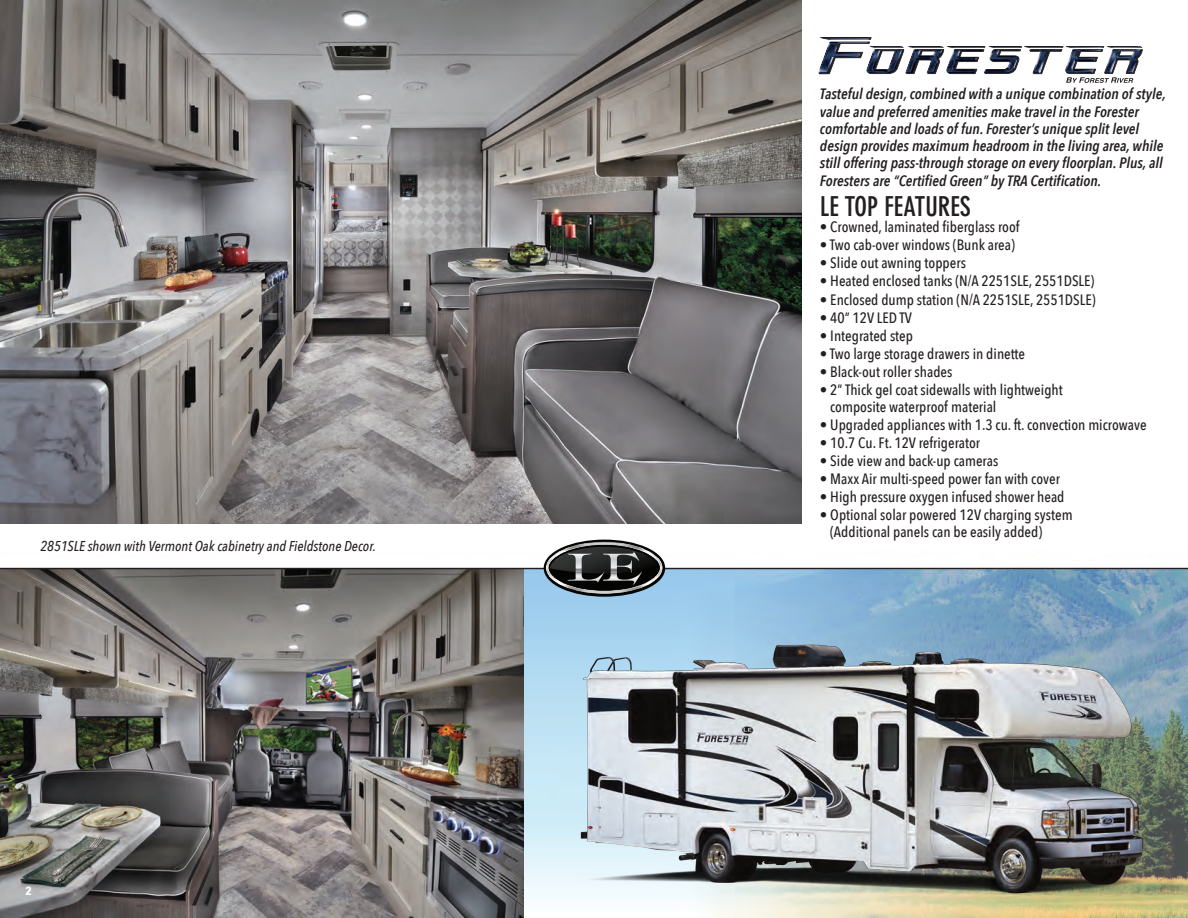
<style>
.page{position:relative;width:1188px;height:918px;background:#fff}
.page>*{position:absolute;margin:0;border:0;box-sizing:border-box;transform-origin:0 0}
.t1{font:700 condensed 27px "DIN Neuzeit Grotesk";color:#231f20}
.t2{font:500 15px/16.5px "Avenir Next Condensed";color:#231f20}
.t3{font:italic 600 15px/17.2px "Avenir Next Condensed";color:#231f20}
.t4{font:italic 500 14.25px "Avenir Next Condensed";color:#231f20}
.t5{font:700 12px "Avenir Next Condensed";color:#fff}
</style>
<div class="page">
<img style="left:0;top:0;width:1188px;height:918px">
<img style="left:524px;top:631px;width:655px;height:287px">
<img style="left:0;top:569px;width:524px;height:349px">
<img style="left:0;top:0;width:801px;height:524px">
<img style="left:818px;top:57px;width:1px;height:16px">
<svg style="left:819px;top:37px;width:323px;height:46px"></svg>
<hr style="left:0;top:568px;width:1188px;height:1px;background:#231f20">
<svg style="left:544px;top:540px;width:121px;height:57px;background:#6c757b"></svg>
<img style="left:550px;top:547px;width:108px;height:26px">
<img style="left:567px;top:554px;width:36px;height:19px">
<img style="left:603px;top:551px;width:36px;height:22px">
<p class="t4" style="left:40px;top:537px;width:337px">2851SLE shown with Vermont Oak cabinetry and Fieldstone Decor.</p>
<p class="t5" style="left:26px;top:883px;width:8px">2</p>
<p class="t3" style="left:820px;top:86px;width:347px">Tasteful design, combined with a unique combination of style, value and preferred amenities make travel in the Forester comfortable and loads of fun. Forester’s unique split level design provides maximum headroom in the living area, while still offering pass-through storage on every floorplan. Plus, all Foresters are “Certified Green” by TRA Certification.</p>
<p class="t1" style="left:820px;top:196px;width:152px">LE TOP FEATURES</p>
<p class="t2" style="left:820px;top:219px;width:201px">• Crowned, laminated fiberglass roof</p>
<p class="t2" style="left:820px;top:237px;width:196px">• Two cab-over windows (Bunk area)</p>
<p class="t2" style="left:820px;top:255px;width:148px">• Slide out awning toppers</p>
<p class="t2" style="left:820px;top:273px;width:276px">• Heated enclosed tanks (N/A 2251SLE, 2551DSLE)</p>
<p class="t2" style="left:820px;top:292px;width:277px">• Enclosed dump station (N/A 2251SLE, 2551DSLE)</p>
<p class="t2" style="left:820px;top:310px;width:94px">• 40” 12V LED TV</p>
<p class="t2" style="left:820px;top:328px;width:95px">• Integrated step</p>
<p class="t2" style="left:820px;top:346px;width:207px">• Two large storage drawers in dinette</p>
<p class="t2" style="left:820px;top:364px;width:134px">• Black-out roller shades</p>
<p class="t2" style="left:830px;top:382px;width:234px;text-indent:-10px">• 2” Thick gel coat sidewalls with lightweight composite waterproof material</p>
<p class="t2" style="left:820px;top:417px;width:328px">• Upgraded appliances with 1.3 cu. ft. convection microwave</p>
<p class="t2" style="left:820px;top:435px;width:162px">• 10.7 Cu. Ft. 12V refrigerator</p>
<p class="t2" style="left:820px;top:453px;width:180px">• Side view and back-up cameras</p>
<p class="t2" style="left:820px;top:471px;width:242px">• Maxx Air multi-speed power fan with cover</p>
<p class="t2" style="left:820px;top:489px;width:246px">• High pressure oxygen infused shower head</p>
<p class="t2" style="left:830px;top:507px;width:244px;text-indent:-10px">• Optional solar powered 12V charging system (Additional panels can be easily added)</p>
</div>
